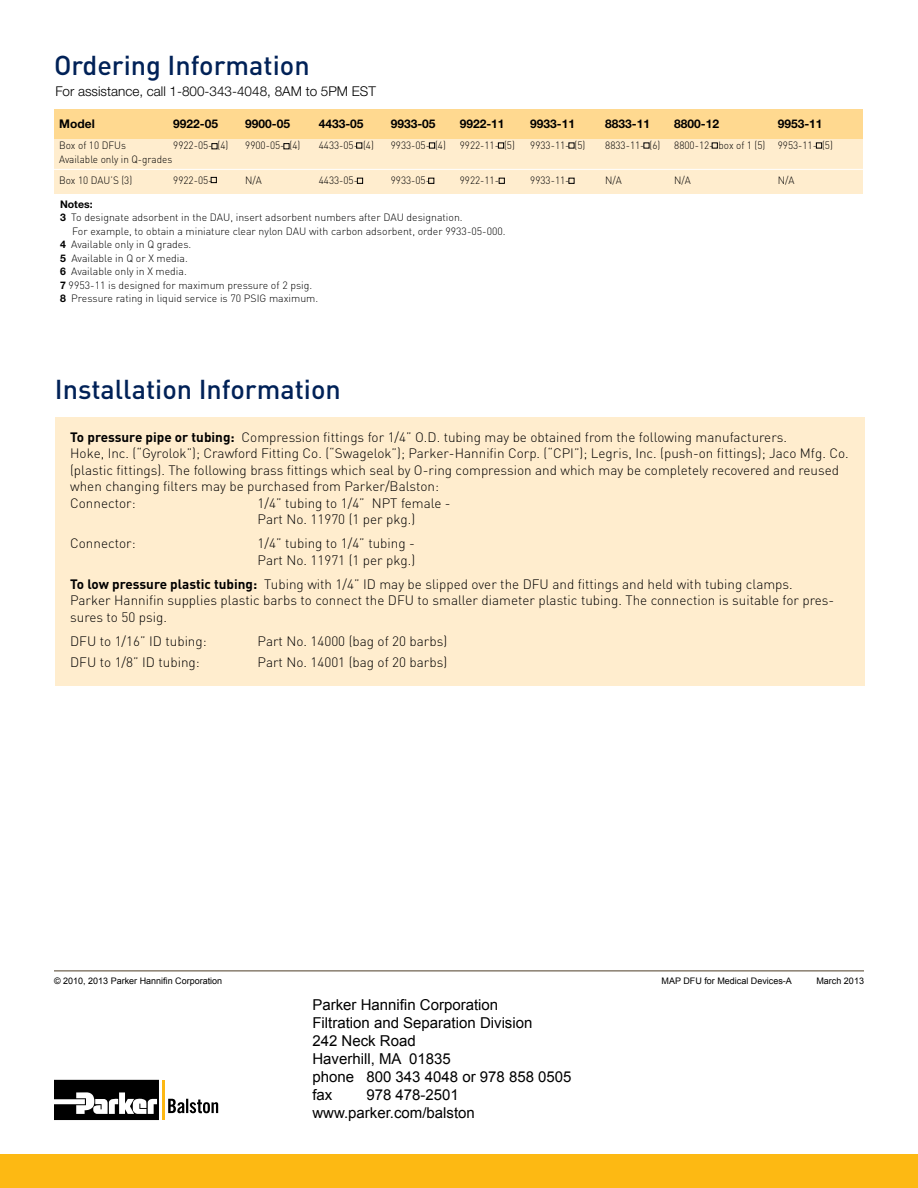
<style>
.page{position:relative;width:918px;height:1188px;background:#fff}
.page>*{position:absolute;margin:0;border:0;box-sizing:border-box;transform-origin:0 0}
.t1{font:500 27px "DINOT";color:#002157}
.t2{font:15px/18px "Arial";color:#000}
.t3{font:300 13.5px/16.5px "DINOT";color:#000}
.t4{font:300 13.5px "Helvetica Neue LT Std";color:#000}
.t5{font:700 12px "Helvetica Neue LT Std";color:#000}
.t6{font:300 10.5px "DINOT";color:#000}
.t7{font:300 10.5px/21px "DINOT";color:#000;scale:.95 1}
.t8{font:700 10.5px "Helvetica Neue LT Std";color:#000}
.t9{font:9px "Arial";color:#000}
.s1{font-family:"Helvetica Neue LT Std";font-weight:700}
.s2{font-weight:700}
</style>
<div class="page">
<div style="left:0;top:1154px;width:918px;height:34px;background:#fdb913"></div>
<svg style="left:168px;top:1099px;width:50px;height:14px"></svg>
<svg style="left:54px;top:1080px;width:105px;height:40px"></svg>
<hr style="left:162px;top:1080px;width:3px;height:40px;background:#fdb813">
<hr style="left:54px;top:970px;width:810px;height:2px;background:#887d6e">
<div style="left:54px;top:109px;width:809px;height:84px;background:#ffedce"></div>
<div style="left:54px;top:109px;width:809px;height:30px;background:#ffd990"></div>
<hr style="left:52px;top:169px;width:814px;height:1px;background:#fff">
<div style="left:55px;top:418px;width:810px;height:268px;background:#ffedce"></div>
<svg style="left:212px;top:143px;width:6px;height:6px"></svg>
<svg style="left:284px;top:143px;width:6px;height:6px"></svg>
<svg style="left:356px;top:142px;width:6px;height:6px"></svg>
<svg style="left:429px;top:142px;width:6px;height:6px"></svg>
<svg style="left:498px;top:142px;width:6px;height:6px"></svg>
<svg style="left:568px;top:142px;width:6px;height:6px"></svg>
<svg style="left:644px;top:142px;width:6px;height:6px"></svg>
<svg style="left:712px;top:142px;width:6px;height:6px"></svg>
<svg style="left:816px;top:142px;width:6px;height:6px"></svg>
<svg style="left:211px;top:177px;width:6px;height:6px"></svg>
<svg style="left:357px;top:178px;width:6px;height:6px"></svg>
<svg style="left:428px;top:178px;width:6px;height:6px"></svg>
<svg style="left:499px;top:178px;width:6px;height:6px"></svg>
<svg style="left:568px;top:178px;width:6px;height:6px"></svg>
<h1 class="t1" style="left:54px;top:47px;width:257px">Ordering Information</h1>
<p class="t4" style="left:55px;top:83px;width:322px">For assistance, call 1-800-343-4048, 8AM to 5PM EST</p>
<p class="t5" style="left:59px;top:117px;width:37px">Model</p>
<p class="t5" style="left:173px;top:117px;width:46px">9922-05</p>
<p class="t5" style="left:245px;top:117px;width:46px">9900-05</p>
<p class="t5" style="left:319px;top:117px;width:46px">4433-05</p>
<p class="t5" style="left:391px;top:117px;width:46px">9933-05</p>
<p class="t5" style="left:460px;top:117px;width:46px">9922-11</p>
<p class="t5" style="left:530px;top:117px;width:46px">9933-11</p>
<p class="t5" style="left:605px;top:117px;width:46px">8833-11</p>
<p class="t5" style="left:674px;top:117px;width:46px">8800-12</p>
<p class="t5" style="left:778px;top:117px;width:46px">9953-11</p>
<p class="t7" style="left:59px;top:135px;width:72px">Box of 10 DFUs</p>
<p class="t7" style="left:173px;top:135px;width:60px">9922-05- (4)</p>
<p class="t7" style="left:245px;top:135px;width:60px">9900-05- (4)</p>
<p class="t7" style="left:319px;top:135px;width:60px">4433-05- (4)</p>
<p class="t7" style="left:391px;top:135px;width:60px">9933-05- (4)</p>
<p class="t7" style="left:460px;top:135px;width:60px">9922-11- (5)</p>
<p class="t7" style="left:530px;top:135px;width:60px">9933-11- (5)</p>
<p class="t7" style="left:605px;top:135px;width:60px">8833-11- (6)</p>
<p class="t7" style="left:674px;top:135px;width:168px">8800-12- box of 1 (5) 9953-11- (5)</p>
<p class="t7" style="left:59px;top:148px;width:121px">Available only in Q-grades<br>Box 10 DAU’S (3)</p>
<p class="t7" style="left:173px;top:169px;width:43px">9922-05-</p>
<p class="t7" style="left:245px;top:169px;width:19px">N/A</p>
<p class="t7" style="left:319px;top:169px;width:43px">4433-05-</p>
<p class="t7" style="left:391px;top:169px;width:43px">9933-05-</p>
<p class="t7" style="left:460px;top:169px;width:43px">9922-11-</p>
<p class="t7" style="left:530px;top:169px;width:43px">9933-11-</p>
<p class="t7" style="left:605px;top:169px;width:19px">N/A</p>
<p class="t7" style="left:674px;top:169px;width:19px">N/A</p>
<p class="t7" style="left:778px;top:169px;width:19px">N/A</p>
<p class="t8" style="left:60px;top:197px;width:34px">Notes:</p>
<p class="t6" style="left:60px;top:210px;width:404px"><span class="s1">3</span> To designate adsorbent in the DAU, insert adsorbent numbers after DAU designation.</p>
<p class="t6" style="left:72px;top:224px;width:435px">For example, to obtain a miniature clear nylon DAU with carbon adsorbent, order 9933-05-000.</p>
<p class="t6" style="left:60px;top:237px;width:133px"><span class="s1">4</span> Available only in Q grades.</p>
<p class="t6" style="left:60px;top:251px;width:129px"><span class="s1">5</span> Available in Q or X media.</p>
<p class="t6" style="left:60px;top:264px;width:128px"><span class="s1">6</span> Available only in X media.</p>
<p class="t6" style="left:60px;top:278px;width:254px"><span class="s1">7</span> 9953-11 is designed for maximum pressure of 2 psig.</p>
<p class="t6" style="left:60px;top:291px;width:260px"><span class="s1">8</span> Pressure rating in liquid service is 70 PSIG maximum.</p>
<h1 class="t1" style="left:55px;top:371px;width:287px">Installation Information</h1>
<p class="t3" style="left:70px;top:428px;width:780px"><span class="s2">To pressure pipe or tubing:</span> Compression fittings for 1/4” O.D. tubing may be obtained from the following manufacturers.<br>Hoke, Inc. (“Gyrolok”); Crawford Fitting Co. (“Swagelok”); Parker-Hannifin Corp. (“CPI”); Legris, Inc. (push-on fittings); Jaco Mfg. Co. (plastic fittings). The following brass fittings which seal by O-ring compression and which may be completely recovered and reused when changing filters may be purchased from Parker/Balston:<br>Connector:</p>
<p class="t3" style="left:258px;top:494px;width:195px">1/4” tubing to 1/4” NPT female -<br>Part No. 11970 (1 per pkg.)</p>
<p class="t3" style="left:70px;top:534px;width:67px">Connector:</p>
<p class="t3" style="left:258px;top:534px;width:159px">1/4” tubing to 1/4” tubing -<br>Part No. 11971 (1 per pkg.)</p>
<p class="t3" style="left:70px;top:575px;width:766px"><span class="s2">To low pressure plastic tubing:</span> Tubing with 1/4” ID may be slipped over the DFU and fittings and held with tubing clamps.<br>Parker Hannifin supplies plastic barbs to connect the DFU to smaller diameter plastic tubing. The connection is suitable for pres&shy;sures to 50 psig.</p>
<p class="t3" style="left:70px;top:632px;width:138px">DFU to 1/16” ID tubing:</p>
<p class="t3" style="left:258px;top:632px;width:191px">Part No. 14000 (bag of 20 barbs)</p>
<p class="t3" style="left:70px;top:653px;width:131px">DFU to 1/8” ID tubing:</p>
<p class="t3" style="left:258px;top:653px;width:191px">Part No. 14001 (bag of 20 barbs)</p>
<p class="t9" style="left:54px;top:975px;width:170px">© 2010, 2013 Parker Hannifin Corporation</p>
<p class="t9" style="left:662px;top:975px;width:132px">MAP DFU for Medical Devices-A</p>
<p class="t9" style="left:816px;top:975px;width:49px">March 2013</p>
<p class="t2" style="left:312px;top:996px;width:261px">Parker Hannifin Corporation<br>Filtration and Separation Division<br>242 Neck Road<br>Haverhill, MA 01835<br>phone 800 343 4048 or 978 858 0505 fax</p>
<p class="t2" style="left:312px;top:1086px;width:164px;text-indent:54px">978 478-2501 www.parker.com/balston</p>
</div>
